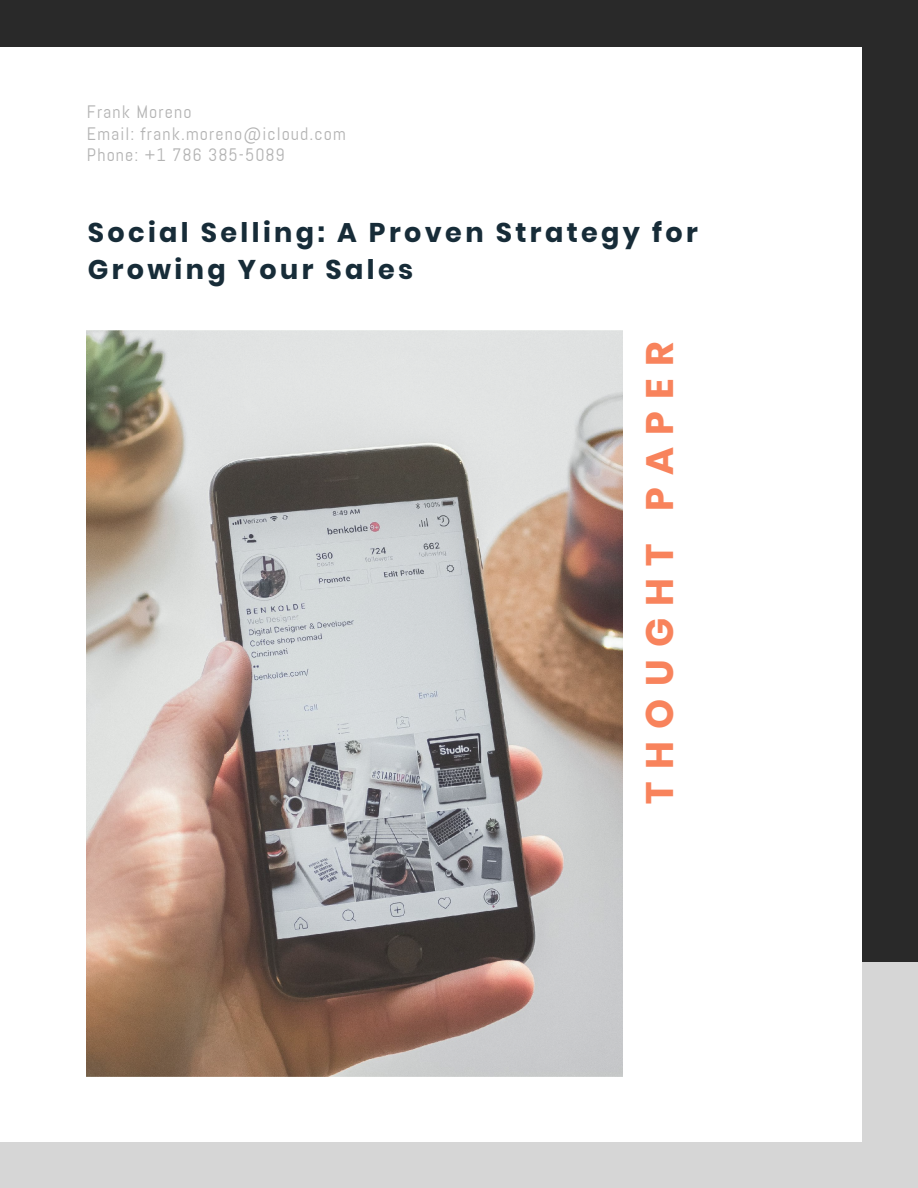
<style>
.page{position:relative;width:918px;height:1188px;background:#292929}
.page>*{position:absolute;margin:0;border:0;box-sizing:border-box;transform-origin:0 0}
.t1{font:700 38.25px "Poppins";letter-spacing:.325em;color:#f8835c}
.t2{font:700 27px/37.2px "Poppins";letter-spacing:.125em;color:#172c38}
.t3{font:18px/21.3px "Abel";letter-spacing:.065em;color:#b3b3b3}
</style>
<div class="page">
<div style="left:0;top:962px;width:918px;height:226px;background:#d6d6d6"></div>
<div style="left:0;top:47px;width:862px;height:1095px;background:#fff"></div>
<img style="left:87px;top:331px;width:535px;height:746px">
<p class="t3" style="left:87px;top:101px;width:260px">Frank Moreno<br>Email: frank.moreno@icloud.com<br>Phone: +1 786 385-5089</p>
<h2 class="t2" style="left:88px;top:214px;width:612px">Social Selling: A Proven Strategy for<br>Growing Your Sales</h2>
<h1 class="t1" style="left:633px;top:804px;width:464px;rotate:-90deg">THOUGHT PAPER</h1>
</div>
